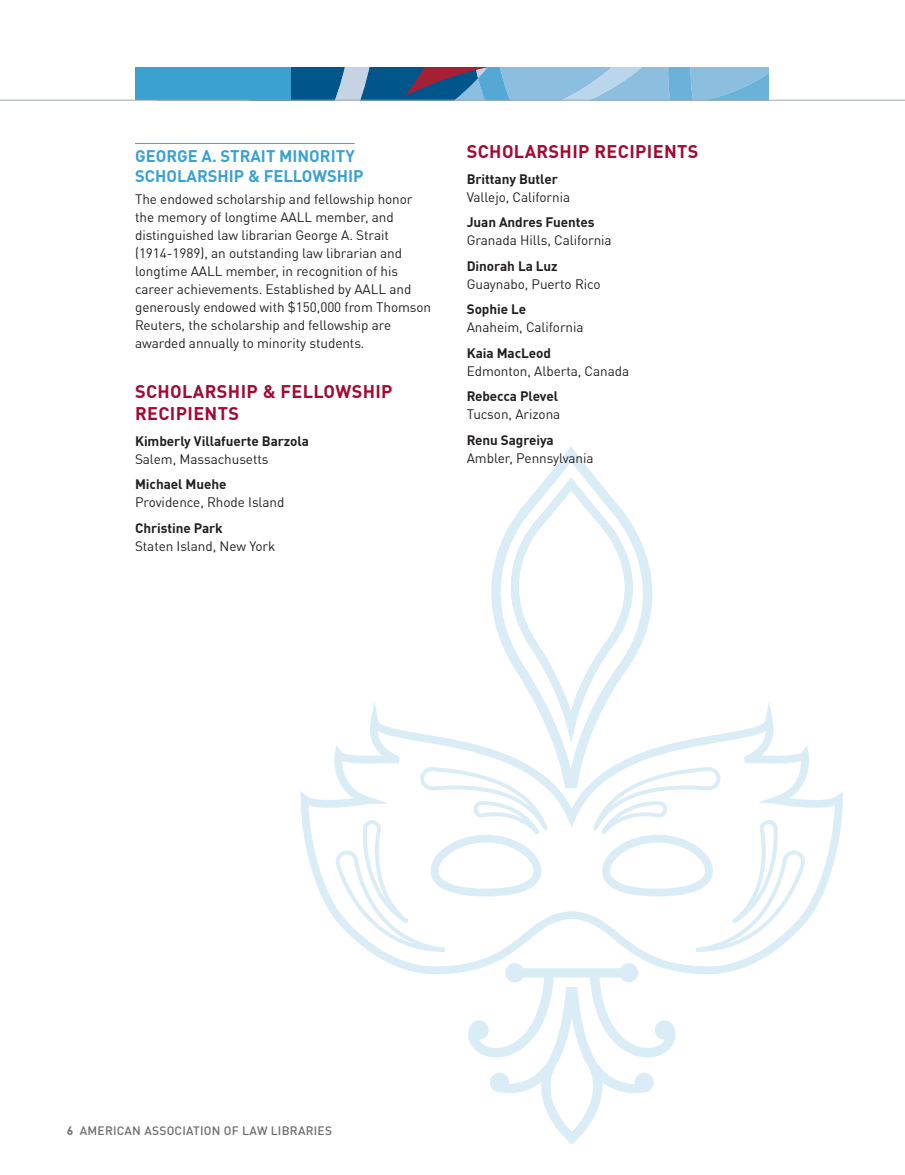
<style>
.page{position:relative;width:905px;height:1175px;background:#fff}
.page>*{position:absolute;margin:0;border:0;box-sizing:border-box;transform-origin:0 0}
.Heading_2_wrd_1{font:700 18px/22.5px "DIN Offc";letter-spacing:.02em;color:#a30a32}
.Heading_3_wrd_1{font:700 16.5px/19.8px "DIN Offc";color:#3ba1d1}
.Body_Text_wrd_1{font:13.5px/18px "DIN Offc";letter-spacing:-.005em;color:#231f20}
.Name{font:700 13.5px "DIN Offc";letter-spacing:-.005em;color:#231f20}
.Heading_2_wrd_1-2{font:500 12px "DIN Offc";letter-spacing:.02em;color:#6c6d70}
.s1{font-weight:700}
</style>
<div class="page">
<svg style="left:300px;top:702px;width:543px;height:220px"></svg>
<svg style="left:474px;top:447px;width:196px;height:317px"></svg>
<svg style="left:542px;top:1096px;width:60px;height:48px"></svg>
<svg style="left:334px;top:764px;width:472px;height:332px"></svg>
<svg style="left:491px;top:471px;width:151px;height:288px"></svg>
<svg style="left:291px;top:68px;width:477px;height:32px;background:#679abf"></svg>
<div style="left:135px;top:68px;width:156px;height:32px;background:#3ba1d1"></div>
<hr style="left:135px;top:143px;width:219px;height:1px;background:#3ba1d1">
<hr style="left:0;top:100px;width:904px;height:1px;background:#a0a9af">
<p class="Heading_3_wrd_1" style="left:135px;top:146px;width:230px">GEORGE A. STRAIT MINORITY<br>SCHOLARSHIP &amp; FELLOWSHIP</p>
<p class="Body_Text_wrd_1" style="left:135px;top:190px;width:298px">The endowed scholarship and fellowship honor the memory of longtime AALL member, and distinguished law librarian George A. Strait (1914-1989), an outstanding law librarian and longtime AALL member, in recognition of his career achievements. Established by AALL and generously endowed with $150,000 from Thomson Reuters, the scholarship and fellowship are awarded annually to minority students.</p>
<p class="Heading_2_wrd_1" style="left:135px;top:380px;width:259px">SCHOLARSHIP &amp; FELLOWSHIP<br>RECIPIENTS</p>
<p class="Name" style="left:135px;top:432px;width:175px">Kimberly Villafuerte Barzola</p>
<p class="Body_Text_wrd_1" style="left:135px;top:450px;width:135px">Salem, Massachusetts</p>
<p class="Name" style="left:135px;top:475px;width:93px">Michael Muehe</p>
<p class="Body_Text_wrd_1" style="left:135px;top:493px;width:151px">Providence, Rhode Island</p>
<p class="Name" style="left:135px;top:519px;width:89px">Christine Park</p>
<p class="Body_Text_wrd_1" style="left:135px;top:537px;width:142px">Staten Island, New York</p>
<p class="Heading_2_wrd_1" style="left:466px;top:140px;width:233px">SCHOLARSHIP RECIPIENTS</p>
<p class="Name" style="left:466px;top:170px;width:93px">Brittany Butler</p>
<p class="Body_Text_wrd_1" style="left:466px;top:188px;width:105px">Vallejo, California</p>
<p class="Name" style="left:466px;top:213px;width:129px">Juan Andres Fuentes</p>
<p class="Body_Text_wrd_1" style="left:466px;top:231px;width:146px">Granada Hills, California</p>
<p class="Name" style="left:466px;top:257px;width:92px">Dinorah La Luz</p>
<p class="Body_Text_wrd_1" style="left:466px;top:275px;width:135px">Guaynabo, Puerto Rico</p>
<p class="Name" style="left:466px;top:300px;width:61px">Sophie Le</p>
<p class="Body_Text_wrd_1" style="left:466px;top:318px;width:118px">Anaheim, California</p>
<p class="Name" style="left:466px;top:344px;width:86px">Kaia MacLeod</p>
<p class="Body_Text_wrd_1" style="left:466px;top:362px;width:164px">Edmonton, Alberta, Canada</p>
<p class="Name" style="left:466px;top:387px;width:93px">Rebecca Plevel</p>
<p class="Body_Text_wrd_1" style="left:466px;top:405px;width:95px">Tucson, Arizona</p>
<p class="Name" style="left:466px;top:431px;width:88px">Renu Sagreiya</p>
<p class="Body_Text_wrd_1" style="left:466px;top:449px;width:128px">Ambler, Pennsylvania</p>
<p class="Heading_2_wrd_1-2" style="left:67px;top:1122px;width:267px"><span class="s1">6</span> AMERICAN ASSOCIATION OF LAW LIBRARIES</p>
</div>
